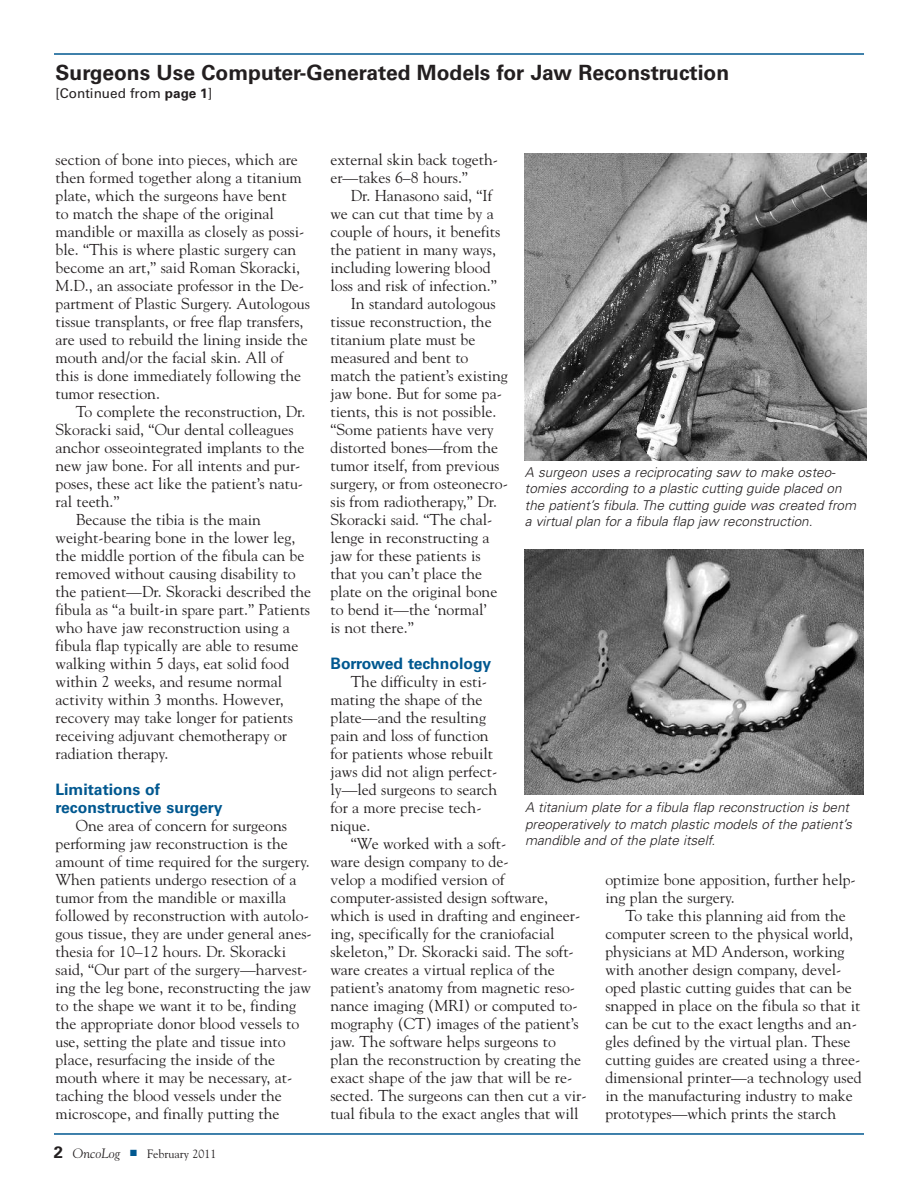
<style>
.page{position:relative;width:918px;height:1188px;background:#fff}
.page>*{position:absolute;margin:0;border:0;box-sizing:border-box;transform-origin:0 0}
.t1{font:700 21px "Univers";color:#231f20}
.t2{font:15.75px/18px "Goudy";color:#231f20}
.t3{font:700 15.75px/18px "Univers";color:#005890}
.t4{font:italic 300 13.5px/16.5px "Univers";color:#231f20}
.t5{font:13.5px "Univers";color:#231f20}
.t6{font:12px "Goudy";color:#231f20}
.s1{font-weight:700}
.s2{font-family:"Univers";font-weight:700;font-size:16.5px}
.s3{font-style:italic;font-size:13.5px}
.s4{color:#005890}
</style>
<div class="page">
<hr style="left:54px;top:1133px;width:810px;height:2px;background:#005890">
<hr style="left:54px;top:53px;width:810px;height:2px;background:#005890">
<img style="left:525px;top:550px;width:339px;height:244px">
<img style="left:525px;top:154px;width:341px;height:306px">
<h1 class="t1" style="left:56px;top:65px;width:675px">Surgeons Use Computer-Generated Models for Jaw Reconstruction</h1>
<p class="t5" style="left:56px;top:88px;width:158px">[Continued from <span class="s1">page 1</span>]</p>
<p class="t2" style="left:55px;top:151px;width:256px">section of bone into pieces, which are then formed together along a titanium plate, which the surgeons have bent<br>to match the shape of the original mandible or maxilla as closely as possi&shy;ble. “This is where plastic surgery can become an art,” said Roman Skoracki, M.D., an associate professor in the De&shy;partment of Plastic Surgery. Autologous tissue transplants, or free flap transfers, are used to rebuild the lining inside the mouth and/or the facial skin. All of this is done immediately following the tumor resection.</p>
<p class="t2" style="left:76px;top:403px;width:231px">To complete the reconstruction, Dr.</p>
<p class="t2" style="left:56px;top:421px;width:240px">Skoracki said, “Our dental colleagues</p>
<p class="t2" style="left:56px;top:439px;width:251px">anchor osseointegrated implants to the</p>
<p class="t2" style="left:56px;top:457px;width:247px">new jaw bone. For all intents and pur-</p>
<p class="t2" style="left:56px;top:475px;width:249px">poses, these act like the patient’s natu-</p>
<p class="t2" style="left:56px;top:493px;width:66px">ral teeth.”</p>
<p class="t2" style="left:76px;top:511px;width:187px">Because the tibia is the main</p>
<p class="t2" style="left:56px;top:529px;width:241px">weight-bearing bone in the lower leg,</p>
<p class="t2" style="left:56px;top:547px;width:250px">the middle portion of the fibula can be</p>
<p class="t2" style="left:56px;top:565px;width:242px">removed without causing disability to</p>
<p class="t2" style="left:56px;top:583px;width:257px">the patient—Dr. Skoracki described the</p>
<p class="t2" style="left:56px;top:601px;width:256px">fibula as “a built-in spare part.” Patients</p>
<p class="t2" style="left:56px;top:619px;width:236px">who have jaw reconstruction using a</p>
<p class="t2" style="left:56px;top:637px;width:244px">fibula flap typically are able to resume</p>
<p class="t2" style="left:56px;top:655px;width:235px">walking within 5 days, eat solid food</p>
<p class="t2" style="left:56px;top:673px;width:228px">within 2 weeks, and resume normal</p>
<p class="t2" style="left:56px;top:691px;width:230px">activity within 3 months. However,</p>
<p class="t2" style="left:56px;top:709px;width:239px">recovery may take longer for patients</p>
<p class="t2" style="left:56px;top:727px;width:233px">receiving adjuvant chemotherapy or</p>
<p class="t2" style="left:56px;top:745px;width:114px">radiation therapy.</p>
<p class="t3" style="left:55px;top:782px;width:169px">Limitations of reconstructive surgery</p>
<p class="t2" style="left:55px;top:817px;width:258px;text-indent:20px">One area of concern for surgeons performing jaw reconstruction is the amount of time required for the surgery.<br>When patients undergo resection of a tumor from the mandible or maxilla followed by reconstruction with autolo&shy;gous tissue, they are under general anes&shy;thesia for 10–12 hours. Dr. Skoracki said, “Our part of the surgery—harvest&shy;ing the leg bone, reconstructing the jaw to the shape we want it to be, finding the appropriate donor blood vessels to use, setting the plate and tissue into place, resurfacing the inside of the mouth where it may be necessary, at&shy;taching the blood vessels under the microscope, and finally putting the</p>
<p class="t6" style="left:54px;top:1147px;width:164px"><span class="s2">2</span> <span class="s3">OncoLog</span> <span class="s4">■</span> February 2011</p>
<p class="t2" style="left:330px;top:151px;width:169px">external skin back togeth&shy;er—takes 6–8 hours.”</p>
<p class="t2" style="left:351px;top:187px;width:143px">Dr. Hanasono said, “If</p>
<p class="t2" style="left:330px;top:205px;width:165px">we can cut that time by a</p>
<p class="t2" style="left:330px;top:223px;width:171px">couple of hours, it benefits</p>
<p class="t2" style="left:330px;top:241px;width:167px">the patient in many ways,</p>
<p class="t2" style="left:330px;top:259px;width:162px">including lowering blood</p>
<p class="t2" style="left:330px;top:277px;width:168px">loss and risk of infection.”</p>
<p class="t2" style="left:351px;top:295px;width:147px">In standard autologous</p>
<p class="t2" style="left:330px;top:313px;width:163px">tissue reconstruction, the</p>
<p class="t2" style="left:330px;top:331px;width:147px">titanium plate must be</p>
<p class="t2" style="left:330px;top:349px;width:140px">measured and bent to</p>
<p class="t2" style="left:330px;top:367px;width:179px">match the patient’s existing</p>
<p class="t2" style="left:330px;top:385px;width:173px">jaw bone. But for some pa-</p>
<p class="t2" style="left:330px;top:403px;width:167px">tients, this is not possible.</p>
<p class="t2" style="left:330px;top:421px;width:165px">“Some patients have very</p>
<p class="t2" style="left:330px;top:439px;width:169px">distorted bones—from the</p>
<p class="t2" style="left:330px;top:457px;width:171px">tumor itself, from previous</p>
<p class="t2" style="left:330px;top:475px;width:179px">surgery, or from osteonecro-</p>
<p class="t2" style="left:330px;top:493px;width:168px">sis from radiotherapy,” Dr.</p>
<p class="t2" style="left:330px;top:511px;width:164px">Skoracki said. “The chal-</p>
<p class="t2" style="left:330px;top:529px;width:161px">lenge in reconstructing a</p>
<p class="t2" style="left:330px;top:547px;width:152px">jaw for these patients is</p>
<p class="t2" style="left:330px;top:565px;width:153px">that you can’t place the</p>
<p class="t2" style="left:330px;top:583px;width:168px">plate on the original bone</p>
<p class="t2" style="left:330px;top:601px;width:158px">to bend it—the ‘normal’</p>
<p class="t2" style="left:330px;top:619px;width:85px">is not there.”</p>
<p class="t3" style="left:330px;top:656px;width:162px">Borrowed technology</p>
<p class="t2" style="left:330px;top:673px;width:168px;text-indent:20px">The difficulty in esti&shy;mating the shape of the plate—and the resulting pain and loss of function for patients whose rebuilt jaws did not align perfect&shy;ly—led surgeons to search for a more precise tech&shy;nique.</p>
<p class="t2" style="left:330px;top:835px;width:258px;text-indent:20px">“We worked with a soft-<br>ware design company to de-<br>velop a modified version of computer-assisted design software, which is used in drafting and engineer&shy;ing, specifically for the craniofacial skeleton,” Dr. Skoracki said. The soft&shy;ware creates a virtual replica of the patient’s anatomy from magnetic reso&shy;nance imaging (MRI) or computed to&shy;mography (CT) images of the patient’s jaw. The software helps surgeons to plan the reconstruction by creating the exact shape of the jaw that will be re&shy;sected. The surgeons can then cut a vir&shy;tual fibula to the exact angles that will</p>
<p class="t4" style="left:525px;top:465px;width:333px">A surgeon uses a reciprocating saw to make osteo&shy;tomies according to a plastic cutting guide placed on the patient’s fibula. The cutting guide was created from a virtual plan for a fibula flap jaw reconstruction.</p>
<p class="t4" style="left:525px;top:800px;width:328px">A titanium plate for a fibula flap reconstruction is bent preoperatively to match plastic models of the patient’s mandible and of the plate itself.</p>
<p class="t2" style="left:605px;top:871px;width:252px">optimize bone apposition, further help&shy;ing plan the surgery.</p>
<p class="t2" style="left:605px;top:907px;width:258px;text-indent:20px">To take this planning aid from the computer screen to the physical world, physicians at MD Anderson, working with another design company, devel&shy;oped plastic cutting guides that can be snapped in place on the fibula so that it can be cut to the exact lengths and an&shy;gles defined by the virtual plan. These cutting guides are created using a three&shy;dimensional printer—a technology used in the manufacturing industry to make prototypes—which prints the starch</p>
</div>
